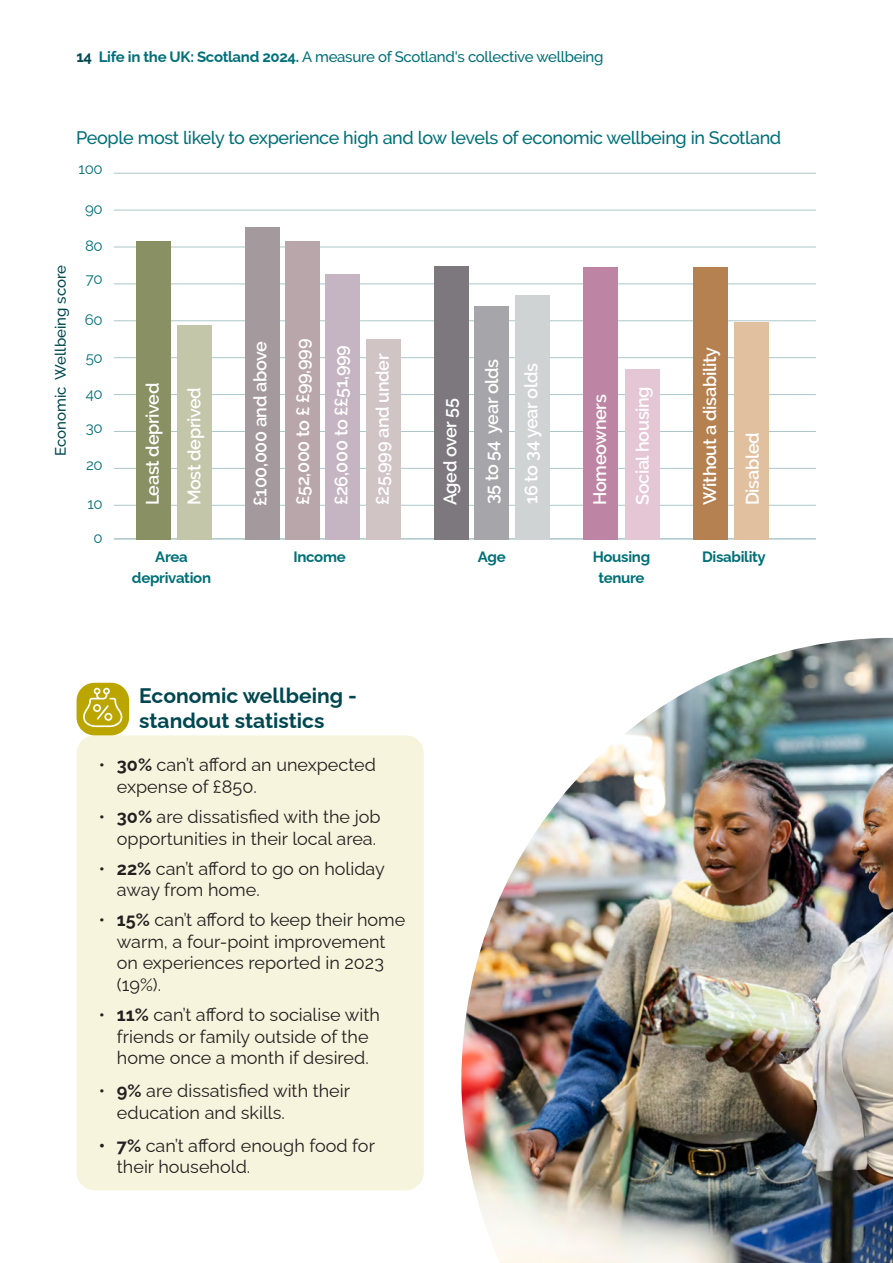
<style>
.page{position:relative;width:893px;height:1263px;background:#fff}
.page>*{position:absolute;margin:0;border:0;box-sizing:border-box;transform-origin:0 0}
.text{font:700 21px "Raleway";color:#004750}
.bullet{font:18px/21.6px "Raleway";color:#231f20}
.t1{font:600 18px "Raleway";letter-spacing:-.02em;color:#fff}
.t2{font:500 18px "Raleway";letter-spacing:-.02em;color:#007078}
.t3{font:500 15px "Raleway";letter-spacing:-.02em;color:#007078}
.t4{font:700 15px/21px "Raleway";letter-spacing:-.02em;color:#007078;text-align:center}
.text-2{font:500 15px "Raleway";color:#004750}
.t5{font:15px "Raleway";letter-spacing:-.02em;color:#007078}
.s1{font-weight:700;color:#004750}
.s2{font-weight:700}
</style>
<div class="page">
<hr style="left:114px;top:538px;width:702px;height:2px;background:#abc7ca">
<hr style="left:114px;top:247px;width:702px;height:1px;background:#abc7ca">
<hr style="left:114px;top:210px;width:702px;height:1px;background:#abc7ca">
<hr style="left:114px;top:283px;width:702px;height:1px;background:#abc7ca">
<hr style="left:114px;top:320px;width:702px;height:1px;background:#abc7ca">
<hr style="left:114px;top:357px;width:702px;height:1px;background:#abc7ca">
<hr style="left:114px;top:394px;width:702px;height:1px;background:#abc7ca">
<hr style="left:114px;top:431px;width:702px;height:1px;background:#abc7ca">
<hr style="left:114px;top:468px;width:702px;height:1px;background:#abc7ca">
<hr style="left:114px;top:505px;width:702px;height:1px;background:#abc7ca">
<hr style="left:114px;top:173px;width:702px;height:1px;background:#abc7ca">
<div style="left:77px;top:735px;width:347px;height:455px;background:#f7f4dd;border-radius:18px"></div>
<div style="left:77px;top:683px;width:52px;height:52px;background:#bba600;border-radius:18px"></div>
<img style="left:461px;top:638px;width:432px;height:625px">
<svg style="left:83px;top:688px;width:39px;height:39px"></svg>
<div style="left:137px;top:241px;width:34px;height:299px;background:#899064"></div>
<div style="left:177px;top:325px;width:34px;height:215px;background:#c3c6a8"></div>
<div style="left:245px;top:227px;width:34px;height:313px;background:#a49a9e"></div>
<div style="left:286px;top:241px;width:34px;height:299px;background:#b8a6aa"></div>
<div style="left:326px;top:274px;width:34px;height:266px;background:#c5b4c1"></div>
<div style="left:366px;top:339px;width:34px;height:201px;background:#d0c4c5"></div>
<div style="left:434px;top:266px;width:34px;height:274px;background:#7c787e"></div>
<div style="left:475px;top:306px;width:34px;height:234px;background:#a6a5a9"></div>
<div style="left:515px;top:295px;width:34px;height:245px;background:#d0d3d4"></div>
<div style="left:626px;top:369px;width:34px;height:171px;background:#e4c6d4"></div>
<div style="left:583px;top:267px;width:34px;height:273px;background:#be84a3"></div>
<div style="left:694px;top:267px;width:34px;height:273px;background:#b58150"></div>
<div style="left:734px;top:322px;width:34px;height:218px;background:#e0c09f"></div>
<p class="t3" style="left:77px;top:48px;width:528px"><span class="s1">14</span> <span class="s2">Life in the UK: Scotland 2024.</span> A measure of Scotland's collective wellbeing</p>
<p class="t2" style="left:76px;top:128px;width:706px">People most likely to experience high and low levels of economic wellbeing in Scotland</p>
<p class="t5" style="left:79px;top:156px;width:26px">100</p>
<p class="text-2" style="left:52px;top:456px;width:193px;rotate:-90deg">Economic Wellbeing score</p>
<p class="t5" style="left:85px;top:197px;width:19px">90</p>
<p class="t5" style="left:85px;top:234px;width:19px">80</p>
<p class="t5" style="left:86px;top:267px;width:18px">70</p>
<p class="t5" style="left:85px;top:308px;width:19px">60</p>
<p class="t5" style="left:86px;top:345px;width:19px">50</p>
<p class="t5" style="left:86px;top:381px;width:19px">40</p>
<p class="t5" style="left:86px;top:416px;width:18px">30</p>
<p class="t5" style="left:86px;top:453px;width:18px">20</p>
<p class="t5" style="left:88px;top:492px;width:17px">10</p>
<p class="t5" style="left:94px;top:526px;width:11px">0</p>
<p class="t1" style="left:142px;top:505px;width:124px;rotate:-90deg">Least deprived</p>
<p class="t1" style="left:184px;top:505px;width:120px;rotate:-90deg">Most deprived</p>
<p class="t1" style="left:250px;top:506px;width:166px;rotate:-90deg">£100,000 and above</p>
<p class="t1" style="left:293px;top:505px;width:168px;rotate:-90deg">£52,000 to £ £99,999</p>
<p class="t1" style="left:331px;top:505px;width:162px;rotate:-90deg">£26,000 to ££51,999</p>
<p class="t1" style="left:372px;top:505px;width:153px;rotate:-90deg">£25,999 and under</p>
<p class="t1" style="left:440px;top:505px;width:109px;rotate:-90deg">Aged over 55</p>
<p class="t1" style="left:482px;top:504px;width:147px;rotate:-90deg">35 to 54 year olds</p>
<p class="t1" style="left:521px;top:504px;width:143px;rotate:-90deg">16 to 34 year olds</p>
<p class="t1" style="left:589px;top:505px;width:112px;rotate:-90deg">Homeowners</p>
<p class="t1" style="left:632px;top:505px;width:120px;rotate:-90deg">Social housing</p>
<p class="t1" style="left:699px;top:505px;width:160px;rotate:-90deg">Without a disability</p>
<p class="t1" style="left:742px;top:505px;width:74px;rotate:-90deg">Disabled</p>
<p class="t4" style="left:132px;top:544px;width:81px">Area deprivation</p>
<p class="t4" style="left:293px;top:544px;width:54px">Income</p>
<p class="t4" style="left:478px;top:544px;width:29px">Age</p>
<p class="t4" style="left:593px;top:544px;width:59px">Housing tenure</p>
<p class="t4" style="left:702px;top:544px;width:65px">Disability</p>
<p class="text" style="left:139px;top:678px;width:219px">Economic wellbeing -</p>
<p class="text" style="left:139px;top:703px;width:187px">standout statistics</p>
<p class="bullet" style="left:117px;top:752px;width:261px;text-indent:-18px">• <span class="s2">30%</span> can’t afford an unexpected expense of £850.</p>
<p class="bullet" style="left:99px;top:804px;width:283px;text-align:right">• <span class="s2">30%</span> are dissatisfied with the job opportunities in their local area.</p>
<p class="bullet" style="left:117px;top:855px;width:269px;text-indent:-18px">• <span class="s2">22%</span> can’t afford to go on holiday away from home.</p>
<p class="bullet" style="left:117px;top:907px;width:290px;text-indent:-18px">• <span class="s2">15%</span> can’t afford to keep their home warm, a four-point improvement on experiences reported in 2023 (19%).</p>
<p class="bullet" style="left:99px;top:1002px;width:282px;text-align:center">• <span class="s2">11%</span> can’t afford to socialise with friends or family outside of the home once a month if desired.</p>
<p class="bullet" style="left:117px;top:1078px;width:235px;text-indent:-18px">• <span class="s2">9%</span> are dissatisfied with their education and skills.</p>
<p class="bullet" style="left:117px;top:1133px;width:260px;text-indent:-18px"><span class="s2">• 7%</span> can’t afford enough food for their household.</p>
</div>
